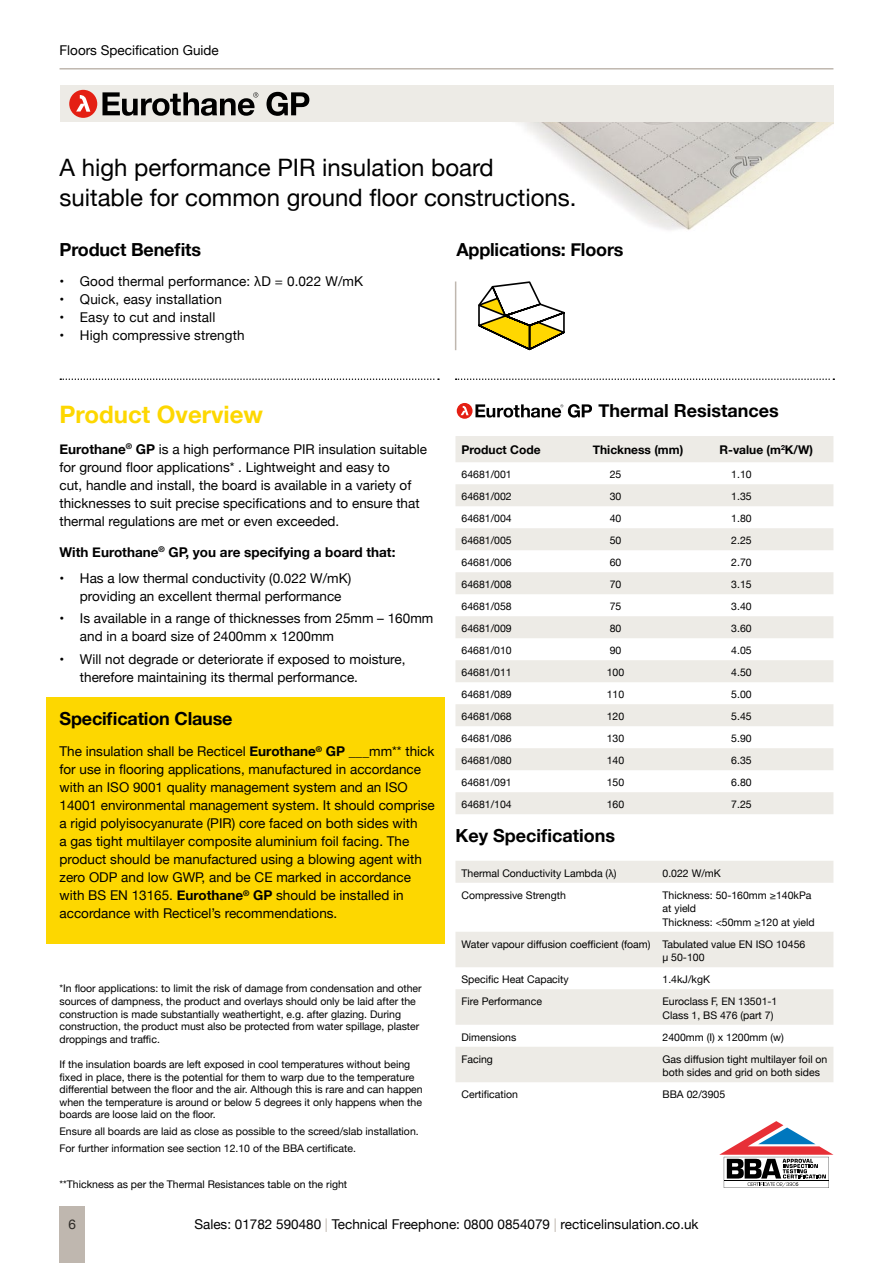
<style>
.page{position:relative;width:893px;height:1263px;background:#fff}
.page>*{position:absolute;margin:0;border:0;box-sizing:border-box;transform-origin:0 0}
.t1{font:24px/30px "Helvetica Neue";color:#000}
.t2{font:700 24px "Helvetica Neue";color:#fdd700}
.t3{font:700 18px "Helvetica Neue";letter-spacing:-.01em;color:#000}
.t4{font:13.5px/18px "Helvetica Neue";color:#000}
.t5{font:700 13.5px "Helvetica Neue";color:#000}
.t6{font:13.5px "Helvetica Neue";color:#2d2a26}
.t7{font:700 12px "Helvetica Neue";color:#000}
.t8{font:10.5px/12.6px "Helvetica Neue";color:#000}
.s1{font-weight:700}
.s2{color:#bfb7af}
</style>
<div class="page">
<div style="left:60px;top:1206px;width:25px;height:57px;background:#bfb7af"></div>
<hr style="left:60px;top:68px;width:773px;height:2px;background:#bfb7af">
<img style="left:491px;top:121px;width:342px;height:109px">
<div style="left:47px;top:697px;width:398px;height:247px;background:#fdd700"></div>
<div style="left:60px;top:85px;width:773px;height:36px;background:#edebe6"></div>
<svg style="left:478px;top:281px;width:87px;height:70px"></svg>
<svg style="left:455px;top:436px;width:378px;height:378px;fill:#f1efec"></svg>
<div style="left:455px;top:484px;width:378px;height:22px;background:#edebe6"></div>
<svg style="left:455px;top:861px;width:378px;height:221px;fill:#edebe6"></svg>
<svg style="left:60px;top:378px;width:379px;height:2px"></svg>
<svg style="left:456px;top:378px;width:378px;height:2px"></svg>
<hr style="left:455px;top:281px;width:1px;height:69px;background:#bfb7af">
<div style="left:69px;top:90px;width:28px;height:28px;background:#e41f13;border-radius:50%"></div>
<svg style="left:76px;top:95px;width:14px;height:17px"></svg>
<svg style="left:266px;top:92px;width:43px;height:24px"></svg>
<svg style="left:102px;top:92px;width:156px;height:24px"></svg>
<svg style="left:719px;top:1121px;width:114px;height:67px"></svg>
<svg style="left:457px;top:403px;width:16px;height:16px"></svg>
<svg style="left:461px;top:406px;width:8px;height:9px"></svg>
<svg style="left:475px;top:404px;width:117px;height:14px"></svg>
<p class="t4" style="left:60px;top:42px;width:161px">Floors Specification Guide</p>
<h1 class="t1" style="left:60px;top:154px;width:519px">A high performance PIR insulation board suitable for common ground floor constructions.</h1>
<h2 class="t3" style="left:60px;top:235px;width:143px">Product Benefits</h2>
<p class="t4" style="left:60px;top:273px;width:305px">• Good thermal performance: λD = 0.022 W/mK</p>
<p class="t4" style="left:60px;top:291px;width:164px">• Quick, easy installation</p>
<p class="t4" style="left:60px;top:309px;width:157px">• Easy to cut and install</p>
<p class="t4" style="left:60px;top:327px;width:187px">• High compressive strength</p>
<h2 class="t3" style="left:456px;top:243px;width:169px">Applications: Floors</h2>
<h1 class="t2" style="left:60px;top:396px;width:205px">Product Overview</h1>
<p class="t4" style="left:60px;top:441px;width:369px"><span class="s1">Eurothane</span><sup>®</sup> <span class="s1">GP</span> is a high performance PIR insulation suitable for ground floor applications* . Lightweight and easy to<br>cut, handle and install, the board is available in a variety of thicknesses to suit precise specifications and to ensure that thermal regulations are met or even exceeded.</p>
<p class="t5" style="left:60px;top:547px;width:337px">With Eurothane<sup>®</sup> GP, you are specifying a board that:</p>
<p class="t4" style="left:80px;top:570px;width:273px;text-indent:-20px">• Has a low thermal conductivity (0.022 W/mK) providing an excellent thermal performance</p>
<p class="t4" style="left:80px;top:610px;width:355px;text-indent:-20px">• Is available in a range of thicknesses from 25mm – 160mm and in a board size of 2400mm x 1200mm</p>
<p class="t4" style="left:80px;top:651px;width:327px;text-indent:-20px">• Will not degrade or deteriorate if exposed to moisture, therefore maintaining its thermal performance.</p>
<h2 class="t3" style="left:60px;top:705px;width:175px">Specification Clause</h2>
<p class="t4" style="left:60px;top:743px;width:377px">The insulation shall be Recticel <span class="s1">Eurothane</span><sup>®</sup> <span class="s1">GP</span> ___mm** thick for use in flooring applications, manufactured in accordance with an ISO 9001 quality management system and an ISO 14001 environmental management system. It should comprise a rigid polyisocyanurate (PIR) core faced on both sides with<br>a gas tight multilayer composite aluminium foil facing. The product should be manufactured using a blowing agent with zero ODP and low GWP, and be CE marked in accordance with BS EN 13165. <span class="s1">Eurothane</span><sup>®</sup> <span class="s1">GP</span> should be installed in accordance with Recticel’s recommendations.</p>
<p class="t8" style="left:60px;top:983px;width:364px">*In floor applications: to limit the risk of damage from condensation and other sources of dampness, the product and overlays should only be laid after the construction is made substantially weathertight, e.g. after glazing. During construction, the product must also be protected from water spillage, plaster droppings and traffic.</p>
<p class="t8" style="left:60px;top:1058px;width:365px">If the insulation boards are left exposed in cool temperatures without being fixed in place, there is the potential for them to warp due to the temperature differential between the floor and the air. Although this is rare and can happen when the temperature is around or below 5 degrees it only happens when the boards are loose laid on the floor.</p>
<p class="t8" style="left:60px;top:1124px;width:361px;line-height:16.8px">Ensure all boards are laid as close as possible to the screed/slab installation.<br>For further information see section 12.10 of the BBA certificate.</p>
<p class="t8" style="left:60px;top:1178px;width:289px">**Thickness as per the Thermal Resistances table on the right</p>
<h2 class="t3" style="left:598px;top:404px;width:182px">Thermal Resistances</h2>
<p class="t7" style="left:461px;top:440px;width:81px">Product Code</p>
<p class="t7" style="left:593px;top:445px;width:92px">Thickness (mm)</p>
<p class="t7" style="left:719px;top:440px;width:95px">R-value (m<sup>2</sup>K/W)</p>
<p class="t8" style="left:461px;top:469px;width:52px">64681/001</p>
<p class="t8" style="left:610px;top:468px;width:13px">25</p>
<p class="t8" style="left:731px;top:469px;width:22px">1.10</p>
<p class="t8" style="left:461px;top:491px;width:52px">64681/002</p>
<p class="t8" style="left:610px;top:491px;width:13px">30</p>
<p class="t8" style="left:731px;top:490px;width:22px">1.35</p>
<p class="t8" style="left:461px;top:513px;width:52px">64681/004</p>
<p class="t8" style="left:610px;top:513px;width:13px">40</p>
<p class="t8" style="left:731px;top:513px;width:22px">1.80</p>
<p class="t8" style="left:461px;top:535px;width:52px">64681/005</p>
<p class="t8" style="left:610px;top:535px;width:13px">50</p>
<p class="t8" style="left:731px;top:534px;width:22px">2.25</p>
<p class="t8" style="left:461px;top:557px;width:52px">64681/006</p>
<p class="t8" style="left:610px;top:557px;width:13px">60</p>
<p class="t8" style="left:731px;top:557px;width:22px">2.70</p>
<p class="t8" style="left:461px;top:579px;width:52px">64681/008</p>
<p class="t8" style="left:610px;top:579px;width:13px">70</p>
<p class="t8" style="left:731px;top:578px;width:22px">3.15</p>
<p class="t8" style="left:461px;top:601px;width:52px">64681/058</p>
<p class="t8" style="left:610px;top:600px;width:13px">75</p>
<p class="t8" style="left:731px;top:601px;width:22px">3.40</p>
<p class="t8" style="left:461px;top:623px;width:52px">64681/009</p>
<p class="t8" style="left:610px;top:623px;width:13px">80</p>
<p class="t8" style="left:731px;top:623px;width:22px">3.60</p>
<p class="t8" style="left:461px;top:645px;width:52px">64681/010</p>
<p class="t8" style="left:610px;top:645px;width:13px">90</p>
<p class="t8" style="left:731px;top:645px;width:22px">4.05</p>
<p class="t8" style="left:461px;top:667px;width:52px">64681/011</p>
<p class="t8" style="left:607px;top:667px;width:19px">100</p>
<p class="t8" style="left:731px;top:667px;width:22px">4.50</p>
<p class="t8" style="left:461px;top:689px;width:52px">64681/089</p>
<p class="t8" style="left:607px;top:689px;width:19px">110</p>
<p class="t8" style="left:731px;top:689px;width:22px">5.00</p>
<p class="t8" style="left:461px;top:711px;width:52px">64681/068</p>
<p class="t8" style="left:607px;top:711px;width:19px">120</p>
<p class="t8" style="left:731px;top:711px;width:22px">5.45</p>
<p class="t8" style="left:461px;top:733px;width:52px">64681/086</p>
<p class="t8" style="left:607px;top:733px;width:19px">130</p>
<p class="t8" style="left:731px;top:733px;width:22px">5.90</p>
<p class="t8" style="left:461px;top:755px;width:52px">64681/080</p>
<p class="t8" style="left:607px;top:755px;width:19px">140</p>
<p class="t8" style="left:731px;top:754px;width:22px">6.35</p>
<p class="t8" style="left:461px;top:777px;width:52px">64681/091</p>
<p class="t8" style="left:607px;top:777px;width:19px">150</p>
<p class="t8" style="left:731px;top:777px;width:22px">6.80</p>
<p class="t8" style="left:461px;top:799px;width:52px">64681/104</p>
<p class="t8" style="left:607px;top:799px;width:19px">160</p>
<p class="t8" style="left:731px;top:798px;width:22px">7.25</p>
<h2 class="t3" style="left:455px;top:821px;width:161px">Key Specifications</h2>
<p class="t8" style="left:461px;top:867px;width:157px">Thermal Conductivity Lambda (λ)</p>
<p class="t8" style="left:662px;top:867px;width:60px">0.022 W/mK</p>
<p class="t8" style="left:461px;top:889px;width:106px">Compressive Strength</p>
<p class="t8" style="left:662px;top:889px;width:154px;line-height:13.5px">Thickness: 50-160mm ≥140kPa at yield<br>Thickness: &lt;50mm ≥120 at yield</p>
<p class="t8" style="left:662px;top:938px;width:144px;line-height:13.5px;text-indent:-201px">Water vapour diffusion coefficient (foam) Tabulated value EN ISO 10456 μ 50-100</p>
<p class="t8" style="left:461px;top:974px;width:109px">Specific Heat Capacity</p>
<p class="t8" style="left:662px;top:974px;width:49px">1.4kJ/kgK</p>
<p class="t8" style="left:461px;top:996px;width:82px">Fire Performance</p>
<p class="t8" style="left:662px;top:995px;width:116px;line-height:13.5px">Euroclass F, EN 13501-1<br>Class 1, BS 476 (part 7)</p>
<p class="t8" style="left:461px;top:1031px;width:56px">Dimensions</p>
<p class="t8" style="left:662px;top:1031px;width:123px">2400mm (I) x 1200mm (w)</p>
<p class="t8" style="left:461px;top:1053px;width:33px">Facing</p>
<p class="t8" style="left:662px;top:1053px;width:166px;line-height:13.5px">Gas diffusion tight multilayer foil on both sides and grid on both sides</p>
<p class="t8" style="left:461px;top:1089px;width:58px">Certification</p>
<p class="t8" style="left:662px;top:1089px;width:64px">BBA 02/3905</p>
<p class="t6" style="left:69px;top:1216px;width:9px">6</p>
<p class="t4" style="left:194px;top:1216px;width:506px">Sales: 01782 590480 <span class="s2">|</span> Technical Freephone: 0800 0854079 <span class="s2">|</span> recticelinsulation.co.uk</p>
</div>
